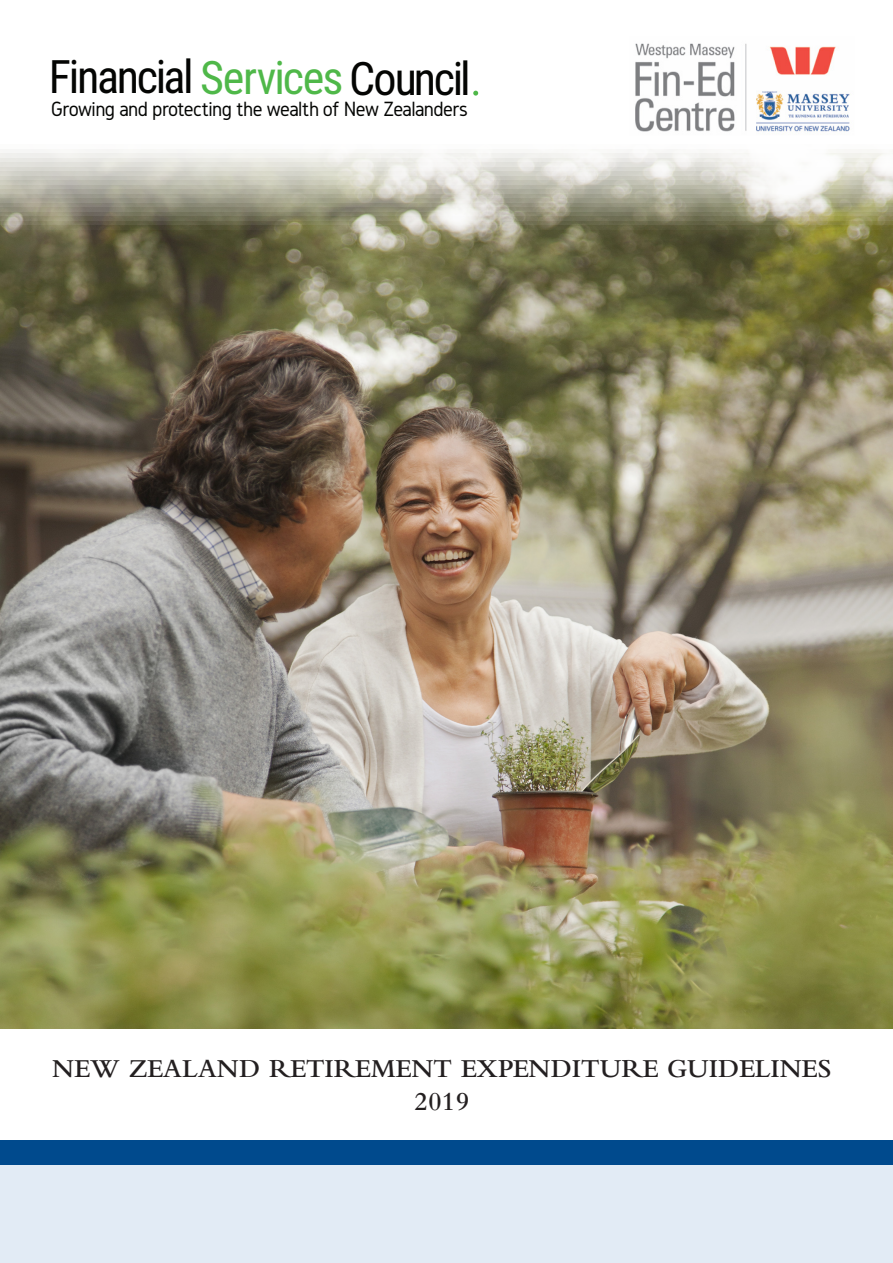
<style>
.page{position:relative;width:893px;height:1263px;background:#fff}
.page>*{position:absolute;margin:0;border:0;box-sizing:border-box;transform-origin:0 0}
.t1{font:46.2px "Roboto Condensed";letter-spacing:-.05em;color:#040503}
.t2{font:600 27px "Bembo Std";color:#231f20}
.t3{font:21.45px "Gidole";letter-spacing:-.025em;color:#040503}
.s1{color:#4fb849}
</style>
<div class="page">
<img style="left:0;top:149px;width:893px;height:1008px">
<div style="left:0;top:1029px;width:893px;height:123px;background:#fff"></div>
<div style="left:0;top:1157px;width:893px;height:106px;background:#e2ebf5"></div>
<div style="left:1px;top:1140px;width:892px;height:25px;background:#004a8d"></div>
<svg style="left:473px;top:91px;width:5px;height:5px"></svg>
<img style="left:635px;top:43px;width:215px;height:89px">
<p class="t1" style="left:49px;top:45px;width:423px">Financial <span class="s1">Services</span> Council</p>
<p class="t3" style="left:51px;top:97px;width:419px">Growing and protecting the wealth of New Zealanders</p>
<p class="t2" style="left:52px;top:1054px;width:781px">NEW ZEALAND RETIREMENT EXPENDITURE GUIDELINES</p>
<p class="t2" style="left:414px;top:1086px;width:57px">2019</p>
</div>
